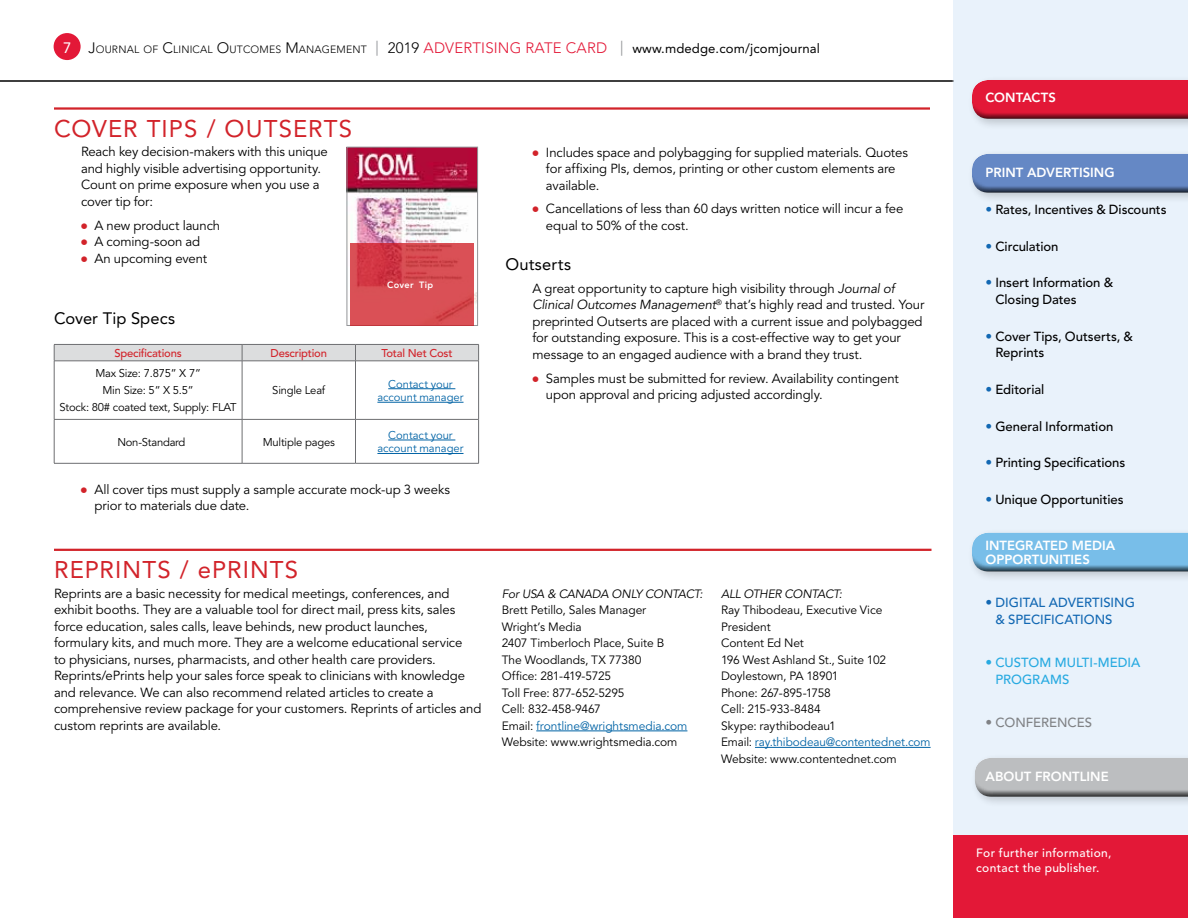
<style>
.page{position:relative;width:1188px;height:918px;background:#fff}
.page>*{position:absolute;margin:0;border:0;box-sizing:border-box;transform-origin:0 0}
.t1{font:24px "Avenir LT Std";letter-spacing:.045em;color:#d2232a}
.t2{font:16.5px "Avenir LT Std";letter-spacing:.005em;color:#000}
.t3{font:15px "Avenir LT Std";color:#fff}
.t4{font:13.2px/16.5px "Avenir LT Std";letter-spacing:-.01em;color:#000}
.t5{font:500 13.2px/16.5px "Avenir LT Std";letter-spacing:-.005em;color:#000}
.t6{font:800 13.2px/13.5px "Avenir LT Std";color:#fff}
.t7{font:500 13.2px/16.5px "Avenir LT Std";color:#1268b3}
.t8{font:500 13.2px/16.5px "Avenir LT Std";color:#27aae1}
.t9{font:500 13.2px "Avenir LT Std";letter-spacing:-.005em;color:#808285}
.t10{font:12px/16.5px "Avenir LT Std";letter-spacing:-.005em;color:#000}
.t11{font:500 12px/15px "Avenir LT Std";letter-spacing:.025em;color:#fff}
.t12{font:italic 12px "Avenir LT Std";letter-spacing:-.025em;color:#000}
.t13{font:11.25px/17px "Avenir LT Std";letter-spacing:-.02em;color:#000;text-align:center}
.t14{font:11.25px/13.5px "Avenir LT Std";letter-spacing:-.005em;color:#0063a5;text-align:center}
.t15{font:500 11.25px "Avenir LT Std";letter-spacing:-.02em;color:#d2232a}
.t16{font:300 10.5px "Avenir LT Std";letter-spacing:.015em;color:#000}
.t17{font:800 9.15px "Avenir LT Std";letter-spacing:.035em;color:#fff}
.s1{font-size:15px}
.s2{font-weight:400;font-size:15px;color:#939598}
.s3{font-size:15px;color:#e31837}
.s4{font-weight:400;font-size:13.2px}
.s5{font-family:"Universal Std Newswith Comm Pi";font-size:11.25px;color:#d2232a}
.s6{font-style:italic}
.s7{color:#0063a5}
.s8{font-size:13.5px;color:#1268b3}
.s9{font-size:13.5px}
</style>
<div class="page">
<div style="left:953px;top:0;width:235px;height:918px;background:#e9f2fb"></div>
<div style="left:953px;top:835px;width:235px;height:83px;background:#e31837"></div>
<div style="left:54px;top:33px;width:27px;height:27px;background:#e31837;border-radius:50%"></div>
<hr style="left:0;top:81px;width:954px;height:1px;background:#000">
<div style="left:967px;top:75px;width:221px;height:56px;background:#000;opacity:.18"></div>
<div style="left:969px;top:78px;width:219px;height:29px;background:#e3eaf3"></div>
<svg style="left:969px;top:80px;width:219px;height:40px;background:#d5213d"></svg>
<div style="left:967px;top:149px;width:221px;height:56px;background:#000;opacity:.18"></div>
<div style="left:969px;top:152px;width:219px;height:29px;background:#dee7f2"></div>
<svg style="left:969px;top:154px;width:219px;height:40px;background:#6584b9"></svg>
<div style="left:967px;top:528px;width:221px;height:56px;background:#000;opacity:.18"></div>
<div style="left:969px;top:531px;width:219px;height:29px;background:#e4edf6"></div>
<svg style="left:969px;top:532px;width:219px;height:41px;background:#78b5da"></svg>
<div style="left:970px;top:753px;width:218px;height:56px;background:#000;opacity:.18"></div>
<div style="left:972px;top:756px;width:216px;height:29px;background:#e2eaf2"></div>
<svg style="left:972px;top:758px;width:216px;height:40px;background:#b1b3b5"></svg>
<hr style="left:54px;top:107px;width:876px;height:3px;background:#d2232a">
<hr style="left:54px;top:463px;width:188px;height:1px;background:#6d6e71">
<hr style="left:242px;top:463px;width:113px;height:1px;background:#6d6e71">
<hr style="left:356px;top:463px;width:123px;height:1px;background:#6d6e71">
<svg style="left:54px;top:344px;width:425px;height:119px"></svg>
<hr style="left:54px;top:361px;width:188px;height:1px;background:#6d6e71">
<hr style="left:388px;top:388px;width:67px;height:1px;background:#0063a5">
<hr style="left:377px;top:402px;width:87px;height:1px;background:#0063a5">
<hr style="left:388px;top:440px;width:67px;height:1px;background:#0063a5">
<hr style="left:377px;top:453px;width:87px;height:1px;background:#0063a5">
<img style="left:349px;top:149px;width:127px;height:175px">
<div style="left:347px;top:147px;width:131px;height:179px;border:1px solid #939598"></div>
<svg style="left:350px;top:243px;width:123px;height:83px;background:#d5484f"></svg>
<hr style="left:54px;top:549px;width:878px;height:2px;background:#d2232a">
<hr style="left:536px;top:731px;width:151px;height:1px;background:#0063a5">
<hr style="left:755px;top:747px;width:176px;height:1px;background:#0063a5">
<p class="t3" style="left:63px;top:39px;width:10px">7</p>
<p class="t16" style="left:88px;top:44px;width:733px"><span class="s1">J</span>OURNAL OF <span class="s1">C</span>LINICAL <span class="s1">O</span>UTCOMES <span class="s1">M</span>ANAGEMENT <span class="s2">|</span> <span class="s1">2019</span> <span class="s3">ADVERTISING RATE CARD</span> <span class="s2">|</span> <span class="s4">www.mdedge.com/jcomjournal</span></p>
<h1 class="t1" style="left:54px;top:114px;width:300px">COVER TIPS / OUTSERTS</h1>
<p class="t4" style="left:81px;top:144px;width:248px">Reach key decision-makers with this unique and highly visible advertising opportunity.<br>Count on prime exposure when you use a cover tip for:</p>
<p class="t4" style="left:81px;top:217px;width:141px"><span class="s5">⦁</span> A new product launch <span class="s5">⦁</span> A coming-soon ad<br><span class="s5">⦁</span> An upcoming event</p>
<p class="t17" style="left:387px;top:280px;width:48px">Cover Tip</p>
<p class="t2" style="left:54px;top:309px;width:123px">Cover Tip Specs</p>
<p class="t15" style="left:115px;top:346px;width:69px">Specifications</p>
<p class="t15" style="left:271px;top:346px;width:58px">Description</p>
<p class="t15" style="left:382px;top:346px;width:73px">Total Net Cost</p>
<p class="t13" style="left:60px;top:365px;width:179px">Max Size: 7.875” X 7”<br>Min Size: 5” X 5.5”<br>Stock: 80# coated text, Supply: FLAT</p>
<p class="t13" style="left:272px;top:382px;width:54px">Single Leaf</p>
<p class="t14" style="left:377px;top:377px;width:88px">Contact your account manager</p>
<p class="t13" style="left:117px;top:434px;width:70px">Non-Standard</p>
<p class="t13" style="left:263px;top:434px;width:74px">Multiple pages</p>
<p class="t14" style="left:377px;top:429px;width:88px">Contact your account manager</p>
<p class="t4" style="left:94px;top:481px;width:357px;text-indent:-14px"><span class="s5">⦁</span> All cover tips must supply a sample accurate mock-up 3 weeks prior to materials due date.</p>
<p class="t4" style="left:546px;top:144px;width:363px;text-indent:-13px"><span class="s5">⦁</span> Includes space and polybagging for supplied materials. Quotes for affixing PIs, demos, printing or other custom elements are available.</p>
<p class="t4" style="left:546px;top:201px;width:359px;text-indent:-13px"><span class="s5">⦁</span> Cancellations of less than 60 days written notice will incur a fee equal to 50% of the cost.</p>
<p class="t2" style="left:506px;top:254px;width:67px">Outserts</p>
<p class="t4" style="left:532px;top:280px;width:393px">A great opportunity to capture high visibility through <span class="s6">Journal of Clinical Outcomes Management</span><sup>®</sup> that’s highly read and trusted. Your preprinted Outserts are placed with a current issue and polybagged for outstanding exposure. This is a cost-effective way to get your message to an engaged audience with a brand they trust.</p>
<p class="t4" style="left:546px;top:370px;width:354px;text-indent:-13px"><span class="s5">⦁</span> Samples must be submitted for review. Availability contingent upon approval and pricing adjusted accordingly.</p>
<h1 class="t1" style="left:54px;top:556px;width:246px">REPRINTS / ePRINTS</h1>
<p class="t4" style="left:54px;top:585px;width:429px">Reprints are a basic necessity for medical meetings, conferences, and exhibit booths. They are a valuable tool for direct mail, press kits, sales force education, sales calls, leave behinds, new product launches, formulary kits, and much more. They are a welcome educational service<br>to physicians, nurses, pharmacists, and other health care providers.<br>Reprints/ePrints help your sales force speak to clinicians with knowledge and relevance. We can also recommend related articles to create a comprehensive review package for your customers. Reprints of articles and custom reprints are available.</p>
<p class="t12" style="left:502px;top:587px;width:203px">For USA &amp; CANADA ONLY CONTACT:</p>
<p class="t10" style="left:502px;top:602px;width:187px">Brett Petillo, Sales Manager<br>Wright’s Media<br>2407 Timberloch Place, Suite B<br>The Woodlands, TX 77380<br>Office: 281-419-5725<br>Toll Free: 877-652-5295<br>Cell: 832-458-9467<br>Email: <span class="s7">frontline@wrightsmedia.com<br></span>Website: www.wrightsmedia.com</p>
<p class="t12" style="left:721px;top:587px;width:123px">ALL OTHER CONTACT:</p>
<p class="t10" style="left:721px;top:602px;width:211px">Ray Thibodeau, Executive Vice<br>President<br>Content Ed Net<br>196 West Ashland St., Suite 102<br>Doylestown, PA 18901<br>Phone: 267-895-1758<br>Cell: 215-933-8484<br>Skype: raythibodeau1<br>Email: <span class="s7">ray.thibodeau@contentednet.com<br></span>Website: www.contentednet.com</p>
<p class="t6" style="left:986px;top:91px;width:72px">CONTACTS</p>
<p class="t6" style="left:986px;top:166px;width:131px">PRINT ADVERTISING</p>
<p class="t5" style="left:986px;top:201px;width:183px"><span class="s8">•</span> Rates, Incentives &amp; Discounts</p>
<p class="t5" style="left:986px;top:238px;width:75px"><span class="s8">•</span> Circulation</p>
<p class="t5" style="left:995px;top:275px;width:119px;text-indent:-10px"><span class="s8">•</span> Insert Information &amp;<br>Closing Dates</p>
<p class="t5" style="left:995px;top:328px;width:139px;text-indent:-10px"><span class="s8">•</span> Cover Tips, Outserts, &amp;<br>Reprints</p>
<p class="t5" style="left:986px;top:381px;width:60px"><span class="s8">•</span> Editorial</p>
<p class="t5" style="left:986px;top:418px;width:129px"><span class="s8">•</span> General Information</p>
<p class="t5" style="left:986px;top:455px;width:141px"><span class="s8">•</span> Printing Specifications</p>
<p class="t5" style="left:986px;top:492px;width:140px"><span class="s8">•</span> Unique Opportunities</p>
<p class="t6" style="left:986px;top:539px;width:131px">INTEGRATED MEDIA<br>OPPORTUNITIES</p>
<p class="t7" style="left:995px;top:595px;width:141px;text-indent:-10px"><span class="s9">•</span> DIGITAL ADVERTISING &amp; SPECIFICATIONS</p>
<p class="t8" style="left:995px;top:655px;width:147px;text-indent:-10px"><span class="s9">•</span> CUSTOM MULTI-MEDIA<br>PROGRAMS</p>
<p class="t9" style="left:986px;top:715px;width:108px"><span class="s9">•</span> CONFERENCES</p>
<p class="t6" style="left:986px;top:770px;width:125px">ABOUT FRONTLINE</p>
<p class="t11" style="left:976px;top:846px;width:137px">For further information, contact the publisher.</p>
</div>
